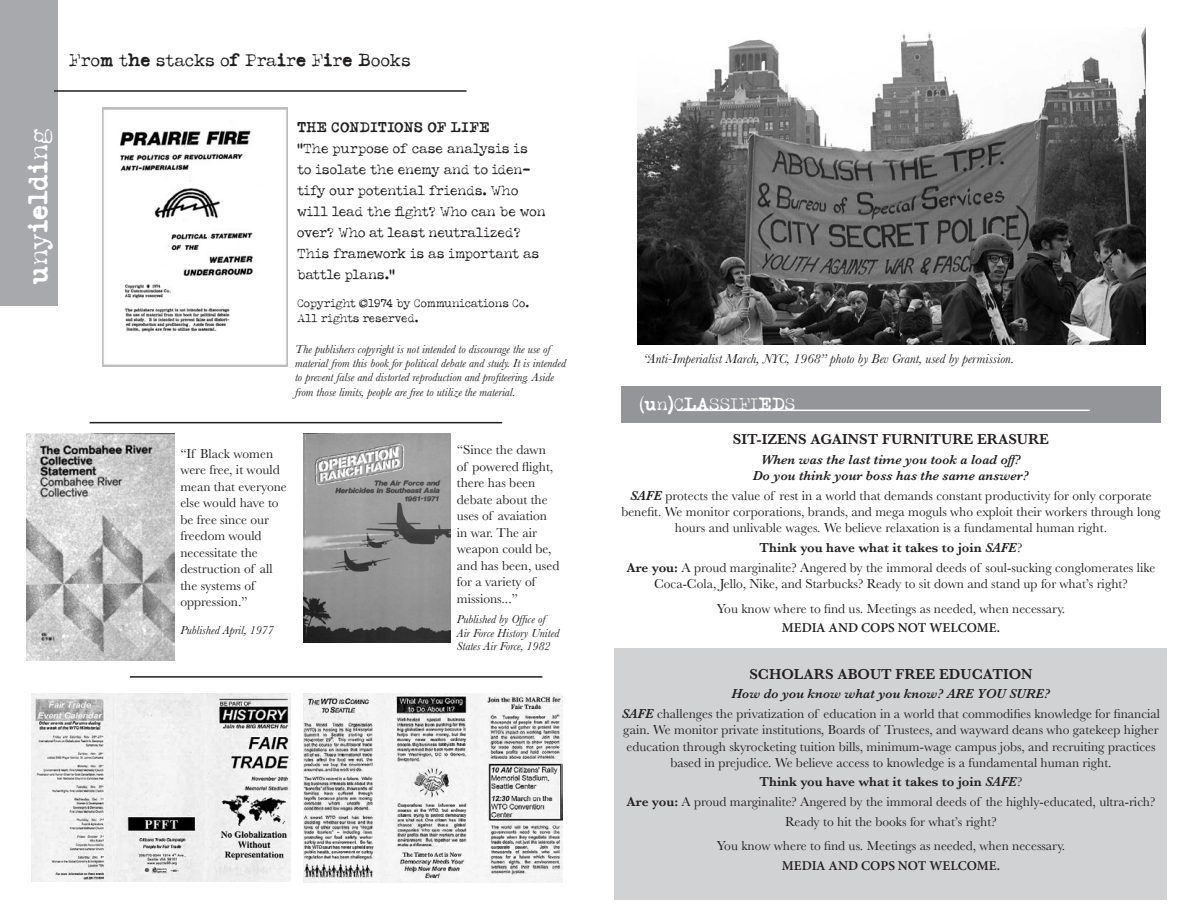
<style>
.page{position:relative;width:1188px;height:918px;background:#fff}
.page>*{position:absolute;margin:0;border:0;box-sizing:border-box;transform-origin:0 0}
.t1{font:27px "Typeka Mix";color:#fff}
.t2{font:18px "Typeka Mix";color:#231f20}
.t3{font:18px "Typeka Mix";color:#fff}
.t4{font:600 15px "Baskerville";color:#231f20}
.t5{font:14.25px/21px "Typeka";color:#231f20}
.t6{font:700 14.25px "Typeka";color:#231f20}
.t7{font:13.5px/16.5px "Baskerville";color:#231f20;text-align:center}
.t8{font:italic 600 13.5px/16.2px "Baskerville";color:#231f20;text-align:center}
.t9{font:600 13.5px "Baskerville";color:#231f20}
.t10{font:italic 13.5px "Baskerville";color:#231f20}
.t11{font:600 13.5px "Minion Pro";color:#231f20}
.t12{font:italic 12px/14.4px "Baskerville";color:#231f20}
.t13{font:12px/15px "Typeka";color:#231f20}
.s1{font-weight:600;font-style:italic}
.s2{font-style:italic}
.s3{font-weight:400}
.s4{font-weight:600}
</style>
<div class="page">
<div style="left:0;top:0;width:57px;height:305px;background:#a8a9ad"></div>
<div style="left:621px;top:386px;width:540px;height:37px;background:#939598"></div>
<img style="left:637px;top:27px;width:509px;height:318px">
<img style="left:103px;top:107px;width:184px;height:259px">
<img style="left:27px;top:434px;width:148px;height:226px">
<img style="left:303px;top:434px;width:148px;height:209px">
<hr style="left:54px;top:90px;width:413px;height:2px;background:#231f20">
<hr style="left:677px;top:410px;width:413px;height:1px;background:#fff">
<hr style="left:90px;top:422px;width:412px;height:1px;background:#231f20">
<hr style="left:130px;top:676px;width:412px;height:2px;background:#231f20">
<img style="left:32px;top:693px;width:259px;height:188px">
<img style="left:303px;top:694px;width:259px;height:188px">
<div style="left:614px;top:648px;width:552px;height:252px;background:#d1d2d4"></div>
<p class="t2" style="left:69px;top:49px;width:344px">From the stacks of Praire Fire Books</p>
<p class="t1" style="left:23px;top:285px;width:159px;rotate:-90deg">unyielding</p>
<p class="t6" style="left:297px;top:118px;width:194px">THE CONDITIONS OF LIFE</p>
<p class="t5" style="left:297px;top:138px;width:250px">“The purpose of case analysis is to isolate the enemy and to iden&shy;tify our potential friends. Who will lead the fight? Who can be won over? Who at least neutralized?<br>This framework is as important as battle plans.”</p>
<p class="t13" style="left:297px;top:296px;width:234px">Copyright ©1974 by Communications Co.<br>All rights reserved.</p>
<p class="t12" style="left:295px;top:342px;width:273px">The publishers copyright is not intended to discourage the use of material from this book for political debate and study. It is intended to prevent false and distorted reproduction and profiteering. Aside from those limits, people are free to utilize the material.</p>
<p class="t7" style="left:180px;top:445px;width:94px">“If Black women</p>
<p class="t7" style="left:180px;top:462px;width:108px;text-align:left">were free, it would mean that everyone else would have to be free since our freedom would necessitate the destruction of all the systems of oppression.”</p>
<p class="t12" style="left:180px;top:623px;width:95px">Published April, 1977</p>
<p class="t7" style="left:457px;top:442px;width:104px;text-align:left">“Since the dawn of powered flight, there has been debate about the uses of avaiation in war. The air weapon could be, and has been, used for a variety of missions...”</p>
<p class="t12" style="left:457px;top:613px;width:104px;line-height:13.5px">Published by Office of<br>Air Force History United<br>States Air Force, 1982</p>
<p class="t10" style="left:644px;top:349px;width:372px">“Anti-Imperialist March, NYC, 1968” photo by Bev Grant, used by permission.</p>
<p class="t3" style="left:639px;top:394px;width:158px">(un)CLASSIFIEDS</p>
<p class="t4" style="left:733px;top:429px;width:318px">SIT-IZENS AGAINST FURNITURE ERASURE</p>
<p class="t8" style="left:753px;top:452px;width:278px">When was the last time you took a load off?<br>Do you think your boss has the same answer?</p>
<p class="t7" style="left:621px;top:488px;width:541px"><span class="s1">SAFE</span> protects the value of rest in a world that demands constant productivity for only corporate benefit. We monitor corporations, brands, and mega moguls who exploit their workers through long hours and unlivable wages. We believe relaxation is a fundamental human right.</p>
<p class="t9" style="left:760px;top:538px;width:264px">Think you have what it takes to join <span class="s2">SAFE</span><span class="s3">?</span></p>
<p class="t7" style="left:626px;top:560px;width:531px"><span class="s4">Are you:</span> A proud marginalite? Angered by the immoral deeds of soul-sucking conglomerates like<br>Coca-Cola, Jello, Nike, and Starbucks? Ready to sit down and stand up for what’s right?</p>
<p class="t7" style="left:717px;top:600px;width:350px">You know where to find us. Meetings as needed, when necessary.</p>
<p class="t11" style="left:782px;top:619px;width:220px">MEDIA AND COPS NOT WELCOME.</p>
<p class="t4" style="left:749px;top:663px;width:285px">SCHOLARS ABOUT FREE EDUCATION</p>
<p class="t8" style="left:732px;top:686px;width:320px">How do you know what you know? ARE YOU SURE?</p>
<p class="t7" style="left:622px;top:706px;width:540px"><span class="s1">SAFE</span> challenges the privatization of education in a world that commodifies knowledge for financial gain. We monitor private institutions, Boards of Trustees, and wayward deans who gatekeep higher education through skyrocketing tuition bills, minimum-wage campus jobs, and recruiting practices based in prejudice. We believe access to knowledge is a fundamental human right.</p>
<p class="t9" style="left:760px;top:773px;width:264px">Think you have what it takes to join <span class="s2">SAFE</span><span class="s3">?</span></p>
<p class="t7" style="left:627px;top:794px;width:530px"><span class="s4">Are you:</span> A proud marginalite? Angered by the immoral deeds of the highly-educated, ultra-rich?</p>
<p class="t7" style="left:785px;top:813px;width:213px">Ready to hit the books for what’s right?</p>
<p class="t7" style="left:717px;top:838px;width:350px">You know where to find us. Meetings as needed, when necessary.</p>
<p class="t11" style="left:782px;top:856px;width:220px">MEDIA AND COPS NOT WELCOME.</p>
</div>
